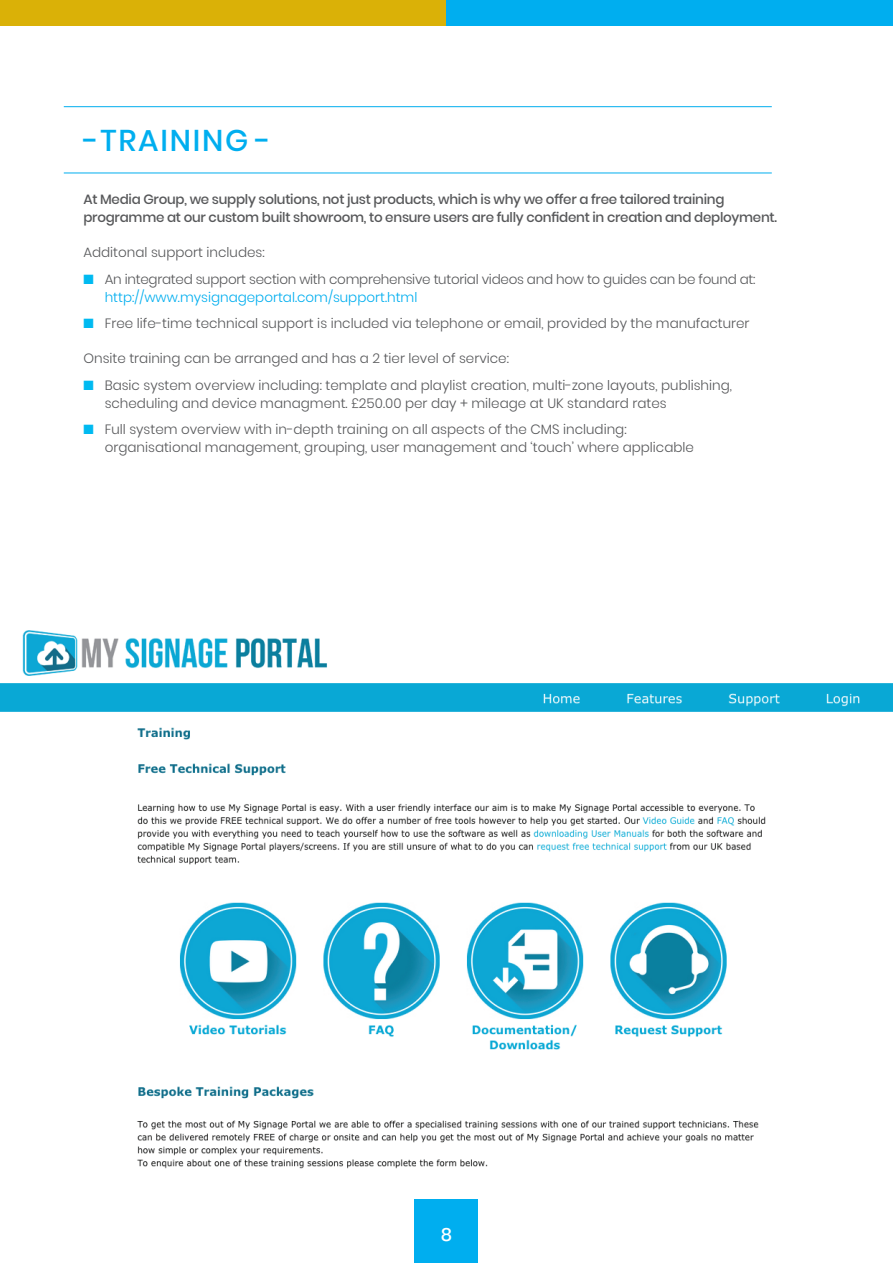
<style>
.page{position:relative;width:893px;height:1263px;background:#fff}
.page>*{position:absolute;margin:0;border:0;box-sizing:border-box;transform-origin:0 0}
.t1{font:500 30px "Poppins";letter-spacing:.06em;color:#00aeef}
.t2{font:500 18px "Poppins";color:#fff}
.t3{font:300 13.5px/18px "Poppins";color:#57585a}
.t4{font:500 13.5px/18px "Poppins";letter-spacing:-.02em;color:#57585a}
.t5{font:300 13.5px/18px "Poppins";letter-spacing:-.02em;color:#57585a}
.s1{color:#00baf1}
.s2{color:#00aeef}
</style>
<div class="page">
<div style="left:0;top:0;width:447px;height:26px;background:#dab107"></div>
<div style="left:446px;top:0;width:447px;height:26px;background:#00aeef"></div>
<img style="left:0;top:630px;width:893px;height:539px">
<div style="left:415px;top:1199px;width:63px;height:64px;background:#00aeef"></div>
<hr style="left:64px;top:106px;width:708px;height:1px;background:#00aeef">
<hr style="left:64px;top:173px;width:708px;height:1px;background:#00aeef">
<p class="t1" style="left:83px;top:123px;width:189px">-TRAINING -</p>
<p class="t4" style="left:83px;top:190px;width:695px">At Media Group, we supply solutions, not just products, which is why we offer a free tailored training programme at our custom built showroom, to ensure users are fully confident in creation and deployment.</p>
<p class="t3" style="left:83px;top:243px;width:183px">Additonal support includes:</p>
<p class="t5" style="left:105px;top:270px;width:652px;text-indent:-21px"><span class="s1">■</span> An integrated support section with comprehensive tutorial videos and how to guides can be found at: <span class="s2">http://www.mysignageportal.com/support.html</span></p>
<p class="t3" style="left:83px;top:314px;width:668px"><span class="s1">■</span> Free life-time technical support is included via telephone or email, provided by the manufacturer</p>
<p class="t3" style="left:83px;top:349px;width:427px">Onsite training can be arranged and has a 2 tier level of service:</p>
<p class="t3" style="left:105px;top:376px;width:629px;text-indent:-21px"><span class="s1">■</span> Basic system overview including: template and playlist creation, multi-zone layouts, publishing, scheduling and device managment. £250.00 per day + mileage at UK standard rates</p>
<p class="t3" style="left:105px;top:420px;width:591px;text-indent:-21px"><span class="s1">■</span> Full system overview with in-depth training on all aspects of the CMS including: organisational management, grouping, user management and ‘touch’ where applicable</p>
<p class="t2" style="left:441px;top:1224px;width:13px">8</p>
</div>
